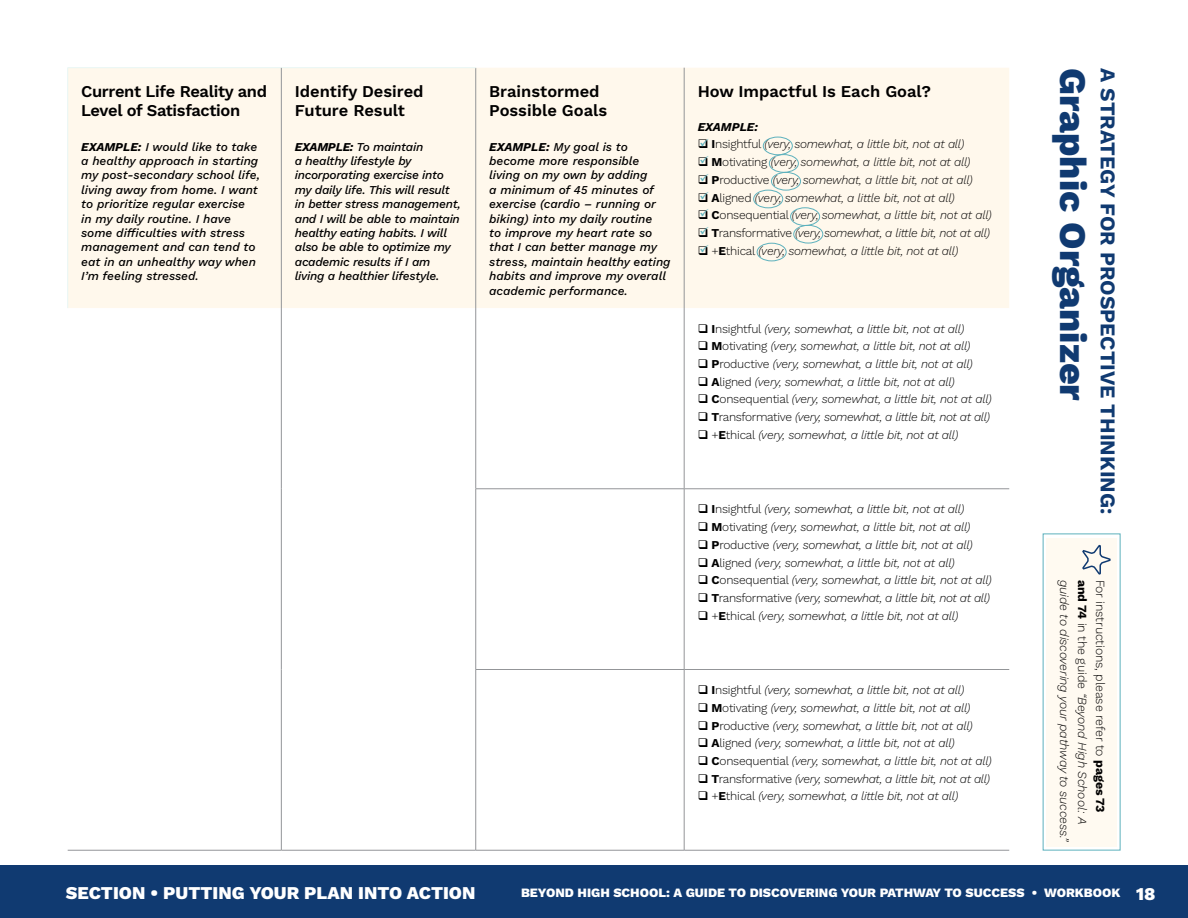
<style>
.page{position:relative;width:1188px;height:918px;background:#fff}
.page>*{position:absolute;margin:0;border:0;box-sizing:border-box;transform-origin:0 0}
.t1{font:800 37.5px "Work Sans";color:#103a71}
.t2{font:700 21px "Work Sans";color:#103a71}
.t3{font:800 18px "Work Sans";color:#fff}
.t4{font:600 16.5px/19.8px "Work Sans";letter-spacing:-.005em;color:#000}
.t5{font:800 12.75px "Work Sans";color:#fff}
.t6{font:italic 300 12.3px/18px "Work Sans";letter-spacing:-.01em;color:#000}
.t7{font:italic 300 12px "Work Sans";letter-spacing:-.02em;color:#000}
.t8{font:italic 500 12px/14.4px "Work Sans";letter-spacing:-.005em;color:#000}
.t9{font:italic 700 12px "Work Sans";color:#000}
.t10{font:12px/17.7px "Wingdings";color:#5db1bd;text-align:justify}
.s1{font-weight:700}
.s2{font-weight:700;font-style:normal}
.s3{font-style:normal}
.s4{font-size:18px}
</style>
<div class="page">
<div style="left:68px;top:68px;width:941px;height:240px;background:#fff8ec"></div>
<hr style="left:475px;top:68px;width:1px;height:240px;background:#939598">
<hr style="left:684px;top:68px;width:1px;height:240px;background:#939598">
<hr style="left:475px;top:308px;width:1px;height:181px;background:#939598">
<hr style="left:684px;top:308px;width:1px;height:181px;background:#939598">
<hr style="left:475px;top:489px;width:209px;height:1px;background:#939598">
<hr style="left:475px;top:489px;width:1px;height:180px;background:#939598">
<hr style="left:684px;top:489px;width:325px;height:1px;background:#939598">
<hr style="left:684px;top:489px;width:1px;height:180px;background:#939598">
<hr style="left:475px;top:669px;width:209px;height:1px;background:#939598">
<hr style="left:475px;top:670px;width:1px;height:180px;background:#939598">
<hr style="left:684px;top:669px;width:325px;height:1px;background:#939598">
<hr style="left:684px;top:670px;width:1px;height:180px;background:#939598">
<hr style="left:476px;top:850px;width:208px;height:1px;background:#939598">
<hr style="left:684px;top:850px;width:325px;height:1px;background:#939598">
<hr style="left:68px;top:67px;width:213px;height:1px;background:#e8f7f5">
<hr style="left:67px;top:68px;width:1px;height:240px;background:#e8f7f5">
<hr style="left:281px;top:67px;width:195px;height:1px;background:#e8f7f5">
<hr style="left:281px;top:308px;width:1px;height:181px;background:#939598">
<hr style="left:281px;top:489px;width:1px;height:181px;background:#939598">
<hr style="left:281px;top:670px;width:1px;height:180px;background:#939598">
<hr style="left:68px;top:850px;width:213px;height:1px;background:#939598">
<hr style="left:281px;top:850px;width:195px;height:1px;background:#939598">
<hr style="left:281px;top:68px;width:1px;height:240px;background:#939598">
<div style="left:763px;top:137px;width:30px;height:18px;border:1px solid #5db1bd;border-radius:50%"></div>
<div style="left:769px;top:154px;width:30px;height:19px;border:1px solid #5db1bd;border-radius:50%"></div>
<div style="left:771px;top:172px;width:30px;height:19px;border:1px solid #5db1bd;border-radius:50%"></div>
<div style="left:753px;top:190px;width:30px;height:18px;border:1px solid #5db1bd;border-radius:50%"></div>
<div style="left:790px;top:207px;width:30px;height:19px;border:1px solid #5db1bd;border-radius:50%"></div>
<div style="left:793px;top:225px;width:30px;height:18px;border:1px solid #5db1bd;border-radius:50%"></div>
<div style="left:757px;top:243px;width:30px;height:18px;border:1px solid #5db1bd;border-radius:50%"></div>
<div style="left:1046px;top:538px;width:71px;height:308px;background:#fffaf1"></div>
<svg style="left:1082px;top:545px;width:29px;height:30px"></svg>
<div style="left:0;top:866px;width:1188px;height:52px;background:#103a71"></div>
<h3 class="t4" style="left:81px;top:80px;width:188px">Current Life Reality and<br>Level of Satisfaction</h3>
<p class="t8" style="left:81px;top:139px;width:180px"><span class="s1">EXAMPLE:</span> I would like to take a healthy approach in starting my post-secondary school life, living away from home. I want to prioritize regular exercise<br>in my daily routine. I have some difficulties with stress management and can tend to eat in an unhealthy way when<br>I’m feeling stressed.</p>
<h3 class="t4" style="left:295px;top:80px;width:130px">Identify Desired<br>Future Result</h3>
<p class="t8" style="left:295px;top:139px;width:167px"><span class="s1">EXAMPLE:</span> To maintain<br>a healthy lifestyle by incorporating exercise into my daily life. This will result in better stress management, and I will be able to maintain healthy eating habits. I will also be able to optimize my academic results if I am living a healthier lifestyle.</p>
<h3 class="t4" style="left:489px;top:80px;width:119px">Brainstormed<br>Possible Goals</h3>
<p class="t8" style="left:489px;top:139px;width:183px"><span class="s1">EXAMPLE:</span> My goal is to become more responsible living on my own by adding<br>a minimum of 45 minutes of exercise (cardio – running or biking) into my daily routine<br>to improve my heart rate so that I can better manage my stress, maintain healthy eating habits and improve my overall academic performance.</p>
<h3 class="t4" style="left:698px;top:80px;width:235px">How Impactful Is Each Goal?</h3>
<p class="t9" style="left:698px;top:118px;width:62px">EXAMPLE:</p>
<p class="t7" style="left:698px;top:136px;width:268px">❑ <span class="s2">I</span><span class="s3">nsightful</span> (very, somewhat, a little bit, not at all)</p>
<p class="t7" style="left:698px;top:153px;width:274px">❑ <span class="s2">M</span><span class="s3">otivating</span> (very, somewhat, a little bit, not at all)</p>
<p class="t7" style="left:698px;top:171px;width:277px">❑ <span class="s2">P</span><span class="s3">roductive</span> (very, somewhat, a little bit, not at all)</p>
<p class="t7" style="left:698px;top:189px;width:259px">❑ <span class="s2">A</span><span class="s3">ligned</span> (very, somewhat, a little bit, not at all)</p>
<p class="t7" style="left:698px;top:206px;width:296px">❑ <span class="s2">C</span><span class="s3">onsequential</span> (very, somewhat, a little bit, not at all)</p>
<p class="t7" style="left:698px;top:224px;width:294px">❑ <span class="s2">T</span><span class="s3">ransformative</span> (very, somewhat, a little bit, not at all)</p>
<p class="t7" style="left:698px;top:242px;width:262px">❑ <span class="s3">+</span><span class="s2">E</span><span class="s3">thical</span> (very, somewhat, a little bit, not at all)</p>
<p class="t10" style="left:699px;top:135px;width:11px">✓ ✓ ✓ ✓ ✓ ✓ ✓</p>
<p class="t7" style="left:698px;top:320px;width:268px">❑ <span class="s2">I</span><span class="s3">nsightful</span> (very, somewhat, a little bit, not at all)</p>
<p class="t7" style="left:698px;top:337px;width:274px">❑ <span class="s2">M</span><span class="s3">otivating</span> (very, somewhat, a little bit, not at all)</p>
<p class="t7" style="left:698px;top:355px;width:277px">❑ <span class="s2">P</span><span class="s3">roductive</span> (very, somewhat, a little bit, not at all)</p>
<p class="t7" style="left:698px;top:373px;width:259px">❑ <span class="s2">A</span><span class="s3">ligned</span> (very, somewhat, a little bit, not at all)</p>
<p class="t7" style="left:698px;top:391px;width:296px">❑ <span class="s2">C</span><span class="s3">onsequential</span> (very, somewhat, a little bit, not at all)</p>
<p class="t7" style="left:698px;top:408px;width:294px">❑ <span class="s2">T</span><span class="s3">ransformative</span> (very, somewhat, a little bit, not at all)</p>
<p class="t7" style="left:698px;top:426px;width:262px">❑ <span class="s3">+</span><span class="s2">E</span><span class="s3">thical</span> (very, somewhat, a little bit, not at all)</p>
<p class="t7" style="left:698px;top:501px;width:268px">❑ <span class="s2">I</span><span class="s3">nsightful</span> (very, somewhat, a little bit, not at all)</p>
<p class="t7" style="left:698px;top:518px;width:274px">❑ <span class="s2">M</span><span class="s3">otivating</span> (very, somewhat, a little bit, not at all)</p>
<p class="t7" style="left:698px;top:536px;width:277px">❑ <span class="s2">P</span><span class="s3">roductive</span> (very, somewhat, a little bit, not at all)</p>
<p class="t7" style="left:698px;top:554px;width:259px">❑ <span class="s2">A</span><span class="s3">ligned</span> (very, somewhat, a little bit, not at all)</p>
<p class="t7" style="left:698px;top:571px;width:296px">❑ <span class="s2">C</span><span class="s3">onsequential</span> (very, somewhat, a little bit, not at all)</p>
<p class="t7" style="left:698px;top:589px;width:294px">❑ <span class="s2">T</span><span class="s3">ransformative</span> (very, somewhat, a little bit, not at all)</p>
<p class="t7" style="left:698px;top:607px;width:262px">❑ <span class="s3">+</span><span class="s2">E</span><span class="s3">thical</span> (very, somewhat, a little bit, not at all)</p>
<p class="t7" style="left:698px;top:681px;width:268px">❑ <span class="s2">I</span><span class="s3">nsightful</span> (very, somewhat, a little bit, not at all)</p>
<p class="t7" style="left:698px;top:699px;width:274px">❑ <span class="s2">M</span><span class="s3">otivating</span> (very, somewhat, a little bit, not at all)</p>
<p class="t7" style="left:698px;top:717px;width:277px">❑ <span class="s2">P</span><span class="s3">roductive</span> (very, somewhat, a little bit, not at all)</p>
<p class="t7" style="left:698px;top:734px;width:259px">❑ <span class="s2">A</span><span class="s3">ligned</span> (very, somewhat, a little bit, not at all)</p>
<p class="t7" style="left:698px;top:752px;width:296px">❑ <span class="s2">C</span><span class="s3">onsequential</span> (very, somewhat, a little bit, not at all)</p>
<p class="t7" style="left:698px;top:770px;width:294px">❑ <span class="s2">T</span><span class="s3">ransformative</span> (very, somewhat, a little bit, not at all)</p>
<p class="t7" style="left:698px;top:787px;width:262px">❑ <span class="s3">+</span><span class="s2">E</span><span class="s3">thical</span> (very, somewhat, a little bit, not at all)</p>
<h1 class="t1" style="left:1101px;top:68px;width:335px;rotate:90deg">Graphic Organizer</h1>
<h2 class="t2" style="left:1124px;top:68px;width:447px;rotate:90deg">A STRATEGY FOR PROSPECTIVE THINKING:</h2>
<p class="t6" style="left:1110px;top:580px;width:264px;rotate:90deg"><span class="s3">For instructions, please refer to</span> <span class="s2">pages 73<br>and 74</span> <span class="s3">in the guide</span> “Beyond High School: A guide to discovering your pathway to success.”</p>
<h3 class="t3" style="left:66px;top:879px;width:411px">SECTION • PUTTING YOUR PLAN INTO ACTION</h3>
<p class="t5" style="left:521px;top:883px;width:636px">BEYOND HIGH SCHOOL: A GUIDE TO DISCOVERING YOUR PATHWAY TO SUCCESS • WORKBOOK <span class="s4">18</span></p>
</div>
